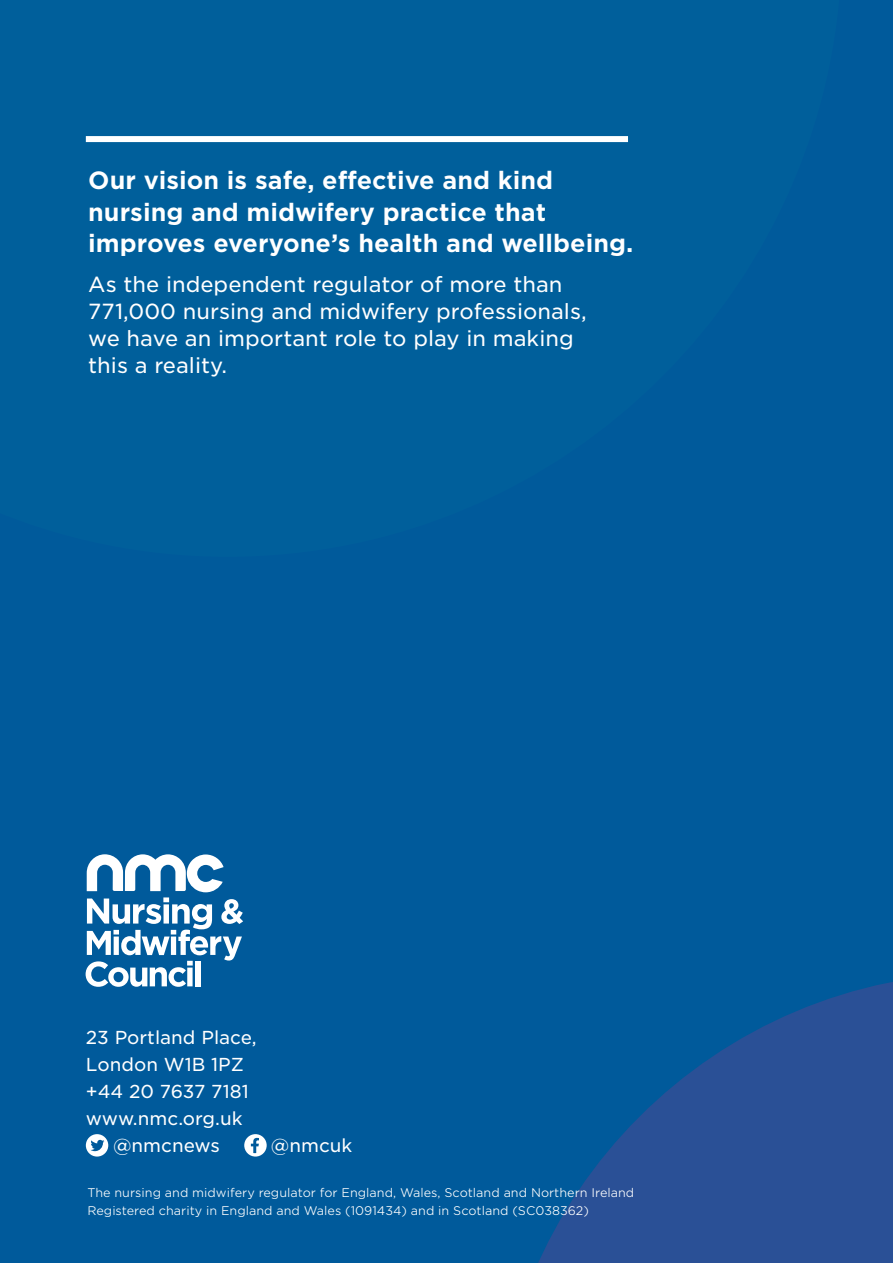
<style>
.page{position:relative;width:893px;height:1263px;background:#005a9b}
.page>*{position:absolute;margin:0;border:0;box-sizing:border-box;transform-origin:0 0}
.t1{font:700 24px/31.5px "Gotham S Sm";color:#fff}
.t2{font:21px/27px "Gotham S Sm";color:#fff}
.t3{font:18px "Gotham S Sm";color:#fff}
.t4{font:300 12px "Gotham S Sm";color:#fff}
</style>
<div class="page">
<svg style="left:538px;top:982px;width:355px;height:281px;fill:#2a5096"></svg>
<svg style="left:86px;top:854px;width:157px;height:133px"></svg>
<div style="left:195px;top:961px;width:6px;height:25px;background:#fff"></div>
<svg style="left:86px;top:1134px;width:22px;height:22px"></svg>
<svg style="left:244px;top:1134px;width:23px;height:22px"></svg>
<div style="left:86px;top:136px;width:542px;height:6px;background:#fff"></div>
<p class="t1" style="left:88px;top:165px;width:547px">Our vision is safe, effective and kind nursing and midwifery practice that improves everyone’s health and wellbeing.</p>
<p class="t2" style="left:88px;top:270px;width:500px">As the independent regulator of more than 771,000 nursing and midwifery professionals, we have an important role to play in making this a reality.</p>
<p class="t3" style="left:86px;top:1025px;width:172px">23 Portland Place,</p>
<p class="t3" style="left:86px;top:1052px;width:160px">London W1B 1PZ</p>
<p class="t3" style="left:86px;top:1079px;width:165px">+44 20 7637 7181</p>
<p class="t3" style="left:86px;top:1106px;width:158px">www.nmc.org.uk</p>
<p class="t3" style="left:113px;top:1133px;width:108px">@nmcnews</p>
<p class="t3" style="left:271px;top:1133px;width:83px">@nmcuk</p>
<p class="t4" style="left:87px;top:1184px;width:548px">The nursing and midwifery regulator for England, Wales, Scotland and Northern Ireland</p>
<p class="t4" style="left:87px;top:1202px;width:503px">Registered charity in England and Wales (1091434) and in Scotland (SC038362)</p>
</div>
